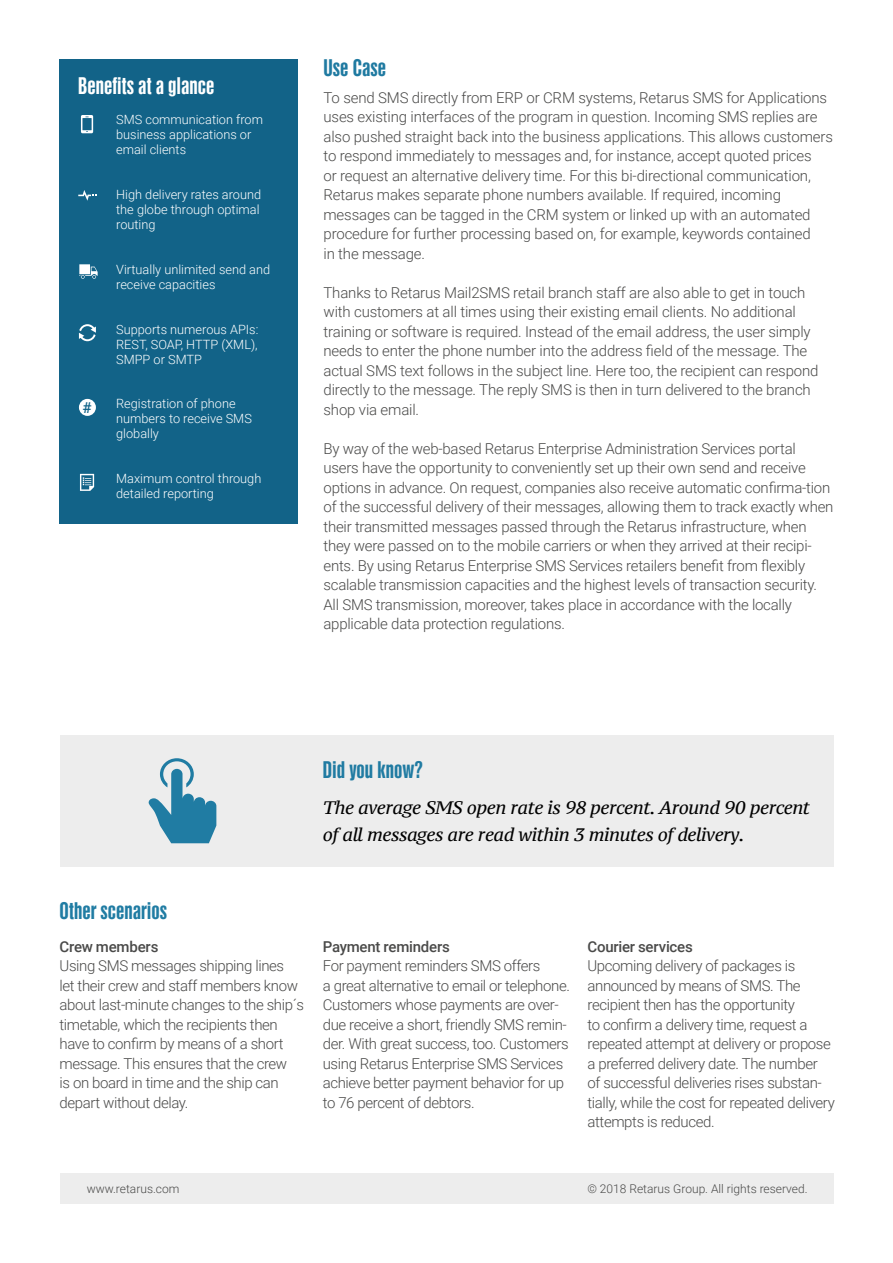
<style>
.page{position:relative;width:893px;height:1263px;background:#fff}
.page>*{position:absolute;margin:0;border:0;box-sizing:border-box;transform-origin:0 0}
.t1{font:700 21px "Newhouse DTS Cond";color:#fff}
.t2{font:700 21px "Newhouse DTS Cond";color:#207ca3}
.t3{font:700 21px "Newhouse DTS Cond";color:#207ba2}
.t4{font:700 21px "Newhouse DTS Cond";color:#1f7aa1}
.t5{font:italic 18px/27px "PT Serif Caption";letter-spacing:-.025em;color:#000}
.t6{font:300 15px/19.5px "Roboto";letter-spacing:-.015em;color:#4a4a49}
.t7{font:500 15px "Roboto";letter-spacing:-.015em;color:#4a4a49}
.t8{font:500 15px "Roboto";color:#126388}
.t9{font:300 12.75px/15px "Roboto";color:#fff}
.t10{font:300 12px "Roboto";color:#4a4a49}
</style>
<div class="page">
<div style="left:60px;top:59px;width:238px;height:465px;background:#126388"></div>
<div style="left:60px;top:1173px;width:773px;height:30px;background:#ededed"></div>
<div style="left:60px;top:735px;width:773px;height:132px;background:#ededed"></div>
<svg style="left:149px;top:758px;width:67px;height:85px"></svg>
<svg style="left:81px;top:115px;width:12px;height:18px"></svg>
<svg style="left:78px;top:190px;width:19px;height:11px"></svg>
<svg style="left:79px;top:264px;width:19px;height:15px"></svg>
<svg style="left:79px;top:324px;width:17px;height:17px"></svg>
<svg style="left:80px;top:474px;width:14px;height:17px"></svg>
<div style="left:79px;top:399px;width:17px;height:17px;background:#fff;border-radius:50%"></div>
<h1 class="t1" style="left:78px;top:72px;width:138px">Benefits at a glance</h1>
<p class="t9" style="left:116px;top:112px;width:148px">SMS communication from business applications or email clients</p>
<p class="t9" style="left:116px;top:187px;width:146px">High delivery rates around the globe through optimal routing</p>
<p class="t9" style="left:116px;top:261px;width:156px">Virtually unlimited send and receive capacities</p>
<p class="t9" style="left:116px;top:321px;width:144px;text-align:justify">Supports numerous APIs:<br>REST, SOAP, HTTP (XML), SMPP or SMTP</p>
<p class="t9" style="left:116px;top:396px;width:137px">Registration of phone numbers to receive SMS globally</p>
<p class="t9" style="left:116px;top:471px;width:147px">Maximum control through detailed reporting</p>
<p class="t8" style="left:83px;top:397px;width:11px">#</p>
<h1 class="t4" style="left:323px;top:54px;width:64px">Use Case</h1>
<p class="t6" style="left:323px;top:87px;width:511px">To send SMS directly from ERP or CRM systems, Retarus SMS for Applications uses existing interfaces of the program in question. Incoming SMS replies are also pushed straight back into the business applications. This allows customers to respond immediately to messages and, for instance, accept quoted prices<br>or request an alternative delivery time. For this bi-directional communication, Retarus makes separate phone numbers available. If required, incoming messages can be tagged in the CRM system or linked up with an automated procedure for further processing based on, for example, keywords contained<br>in the message.</p>
<p class="t6" style="left:323px;top:282px;width:497px">Thanks to Retarus Mail2SMS retail branch staff are also able to get in touch with customers at all times using their existing email clients. No additional training or software is required. Instead of the email address, the user simply needs to enter the phone number into the address field of the message. The actual SMS text follows in the subject line. Here too, the recipient can respond directly to the message. The reply SMS is then in turn delivered to the branch shop via email.</p>
<p class="t6" style="left:323px;top:438px;width:511px">By way of the web-based Retarus Enterprise Administration Services portal users have the opportunity to conveniently set up their own send and receive options in advance. On request, companies also receive automatic confirma-tion of the successful delivery of their messages, allowing them to track exactly when their transmitted messages passed through the Retarus infrastructure, when they were passed on to the mobile carriers or when they arrived at their recipi&shy;ents. By using Retarus Enterprise SMS Services retailers benefit from flexibly scalable transmission capacities and the highest levels of transaction security.<br>All SMS transmission, moreover, takes place in accordance with the locally applicable data protection regulations.</p>
<h1 class="t3" style="left:323px;top:757px;width:101px">Did you know?</h1>
<p class="t5" style="left:323px;top:793px;width:489px">The average SMS open rate is 98 percent. Around 90 percent of all messages are read within 3 minutes of delivery.</p>
<h1 class="t2" style="left:60px;top:898px;width:109px">Other scenarios</h1>
<p class="t7" style="left:60px;top:936px;width:100px">Crew members</p>
<p class="t6" style="left:60px;top:956px;width:246px">Using SMS messages shipping lines<br>let their crew and staff members know about last-minute changes to the ship´s timetable, which the recipients then have to confirm by means of a short message. This ensures that the crew<br>is on board in time and the ship can depart without delay.</p>
<p class="t7" style="left:323px;top:936px;width:129px">Payment reminders</p>
<p class="t6" style="left:323px;top:956px;width:249px">For payment reminders SMS offers<br>a great alternative to email or telephone.<br>Customers whose payments are over&shy;due receive a short, friendly SMS remin&shy;der. With great success, too. Customers using Retarus Enterprise SMS Services achieve better payment behavior for up to 76 percent of debtors.</p>
<p class="t7" style="left:587px;top:936px;width:107px">Courier services</p>
<p class="t6" style="left:587px;top:956px;width:249px">Upcoming delivery of packages is announced by means of SMS. The recipient then has the opportunity<br>to confirm a delivery time, request a repeated attempt at delivery or propose a preferred delivery date. The number<br>of successful deliveries rises substan&shy;tially, while the cost for repeated delivery attempts is reduced.</p>
<p class="t10" style="left:87px;top:1180px;width:94px">www.retarus.com</p>
<p class="t10" style="left:587px;top:1180px;width:222px">© 2018 Retarus Group. All rights reserved.</p>
</div>
